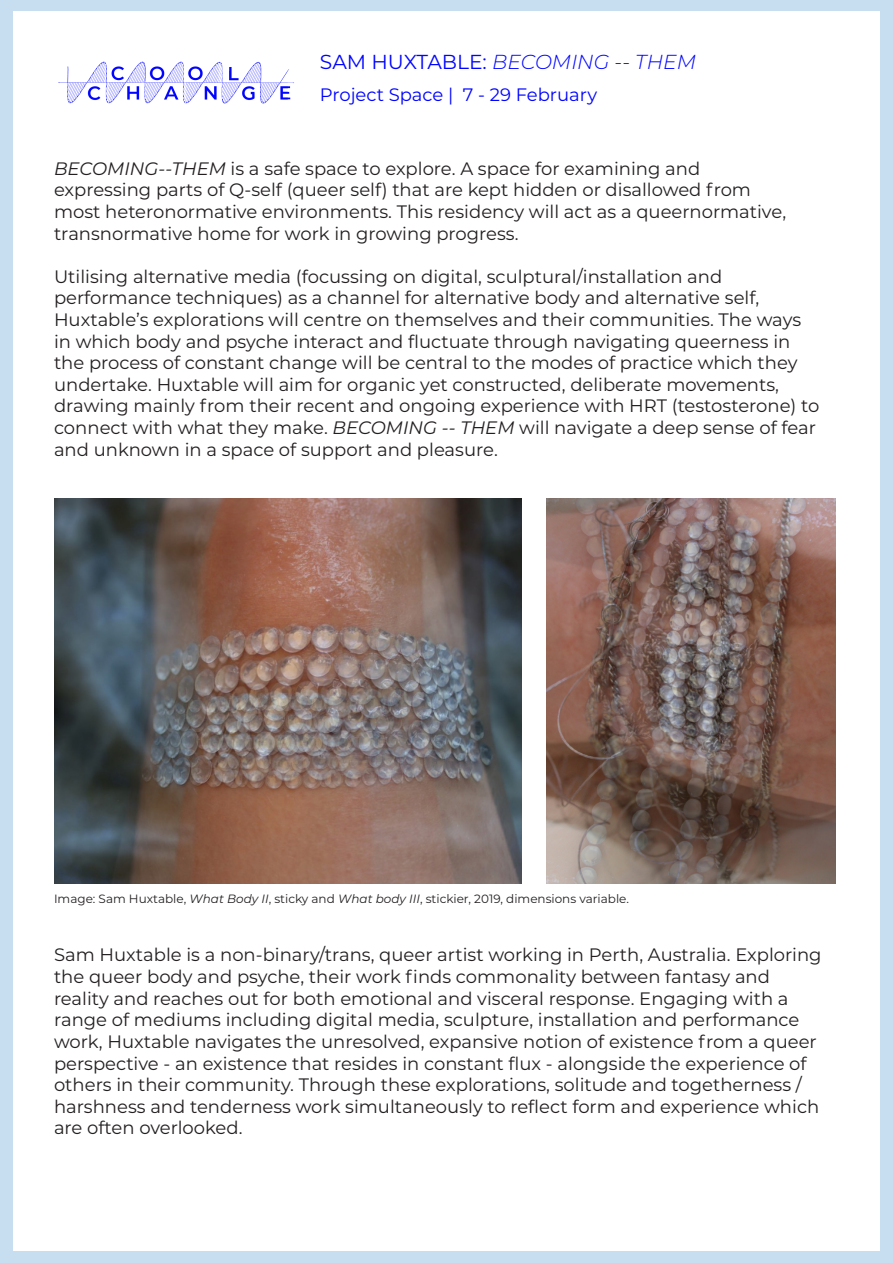
<style>
.page{position:relative;width:893px;height:1263px;background:#c7def0}
.page>*{position:absolute;margin:0;border:0;box-sizing:border-box;transform-origin:0 0}
.t1{font:italic 300 20.25px "Montserrat";color:#0104ff}
.t2{font:18px/21.6px "Montserrat";color:#231f20}
.t3{font:18px "Montserrat";color:#0104ff}
.t4{font:12px "Montserrat";color:#231f20}
.s1{font-weight:400;font-style:normal}
.s2{font-style:italic}
</style>
<div class="page">
<div style="left:13px;top:12px;width:867px;height:1239px;background:#fff"></div>
<img style="left:48px;top:11px;width:254px;height:93px">
<img style="left:54px;top:498px;width:468px;height:385px">
<img style="left:546px;top:498px;width:289px;height:385px">
<p class="t1" style="left:320px;top:48px;width:378px"><span class="s1">SAM HUXTABLE:</span> BECOMING -- THEM</p>
<p class="t3" style="left:320px;top:82px;width:279px">Project Space | 7 - 29 February</p>
<p class="t2" style="left:54px;top:157px;width:734px"><span class="s2">BECOMING--THEM</span> is a safe space to explore. A space for examining and expressing parts of Q-self (queer self) that are kept hidden or disallowed from most heteronormative environments. This residency will act as a queernormative, transnormative home for work in growing progress.</p>
<p class="t2" style="left:54px;top:265px;width:767px">Utilising alternative media (focussing on digital, sculptural/installation and performance techniques) as a channel for alternative body and alternative self, Huxtable’s explorations will centre on themselves and their communities. The ways in which body and psyche interact and fluctuate through navigating queerness in the process of constant change will be central to the modes of practice which they undertake. Huxtable will aim for organic yet constructed, deliberate movements, drawing mainly from their recent and ongoing experience with HRT (testosterone) to connect with what they make. <span class="s2">BECOMING -- THEM</span> will navigate a deep sense of fear and unknown in a space of support and pleasure.</p>
<p class="t4" style="left:54px;top:891px;width:576px">Image: Sam Huxtable, <span class="s2">What Body II</span>, sticky and <span class="s2">What body III</span>, stickier, 2019, dimensions variable.</p>
<p class="t2" style="left:54px;top:944px;width:769px">Sam Huxtable is a non-binary/trans, queer artist working in Perth, Australia. Exploring the queer body and psyche, their work finds commonality between fantasy and reality and reaches out for both emotional and visceral response. Engaging with a range of mediums including digital media, sculpture, installation and performance work, Huxtable navigates the unresolved, expansive notion of existence from a queer perspective - an existence that resides in constant flux - alongside the experience of others in their community. Through these explorations, solitude and togetherness / harshness and tenderness work simultaneously to reflect form and experience which are often overlooked.</p>
</div>
